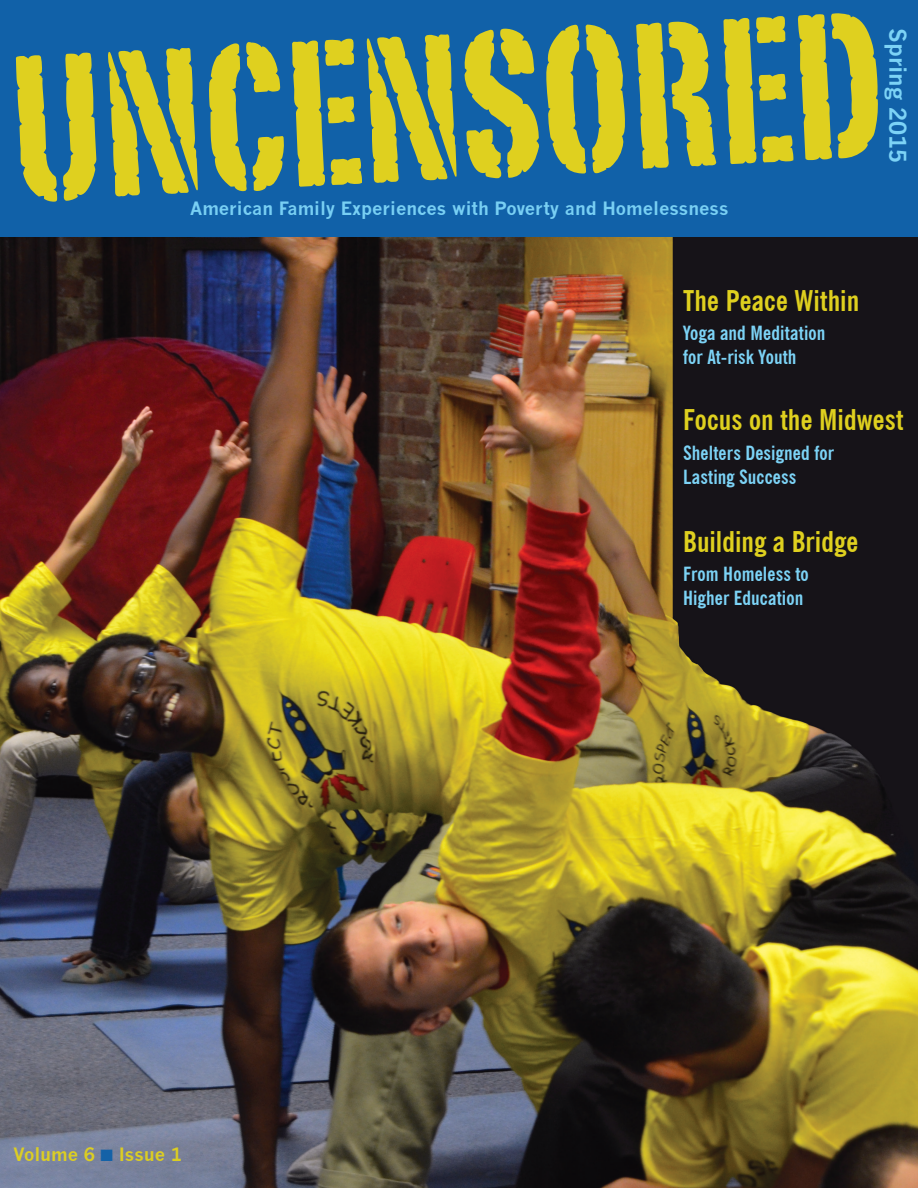
<style>
.page{position:relative;width:918px;height:1188px;background:#fff}
.page>*{position:absolute;margin:0;border:0;box-sizing:border-box;transform-origin:0 0}
.t1{font:202.95px "Portago ITC Std";color:#dfd01f}
.t2{font:700 condensed 28.5px "News Gothic BT";letter-spacing:.005em;color:#dfd01f}
.t3{font:700 22.5px "News Gothic";letter-spacing:-.005em;color:#7cd3f6}
.t4{font:700 condensed 19.5px/24px "News Gothic BT";letter-spacing:.005em;color:#7cd3f6}
.t5{font:700 18px "News Gothic";color:#7cd3f6}
.t6{font:700 18px "News Gothic";color:#dfd01f}
.s1{color:#1161a8}
</style>
<div class="page">
<img style="left:0;top:237px;width:918px;height:951px">
<div style="left:0;top:0;width:918px;height:237px;background:#1161a8"></div>
<h1 class="t1" style="left:5px;top:3px;width:874px;rotate:-3deg">UNCENSORED</h1>
<p class="t5" style="left:190px;top:198px;width:540px">American Family Experiences with Poverty and Homelessness</p>
<p class="t3" style="left:911px;top:28px;width:136px;rotate:90deg">Spring 2015</p>
<h2 class="t2" style="left:683px;top:283px;width:178px">The Peace Within</h2>
<p class="t4" style="left:683px;top:321px;width:144px">Yoga and Meditation for At-risk Youth</p>
<h2 class="t2" style="left:683px;top:403px;width:222px">Focus on the Midwest</h2>
<p class="t4" style="left:683px;top:441px;width:152px">Shelters Designed for<br>Lasting Success</p>
<p class="t6" style="left:14px;top:1144px;width:170px">Volume 6 <span class="s1">■</span> Issue 1</p>
<h2 class="t2" style="left:683px;top:524px;width:177px">Building a Bridge</h2>
<p class="t4" style="left:683px;top:562px;width:127px">From Homeless to<br>Higher Education</p>
</div>
